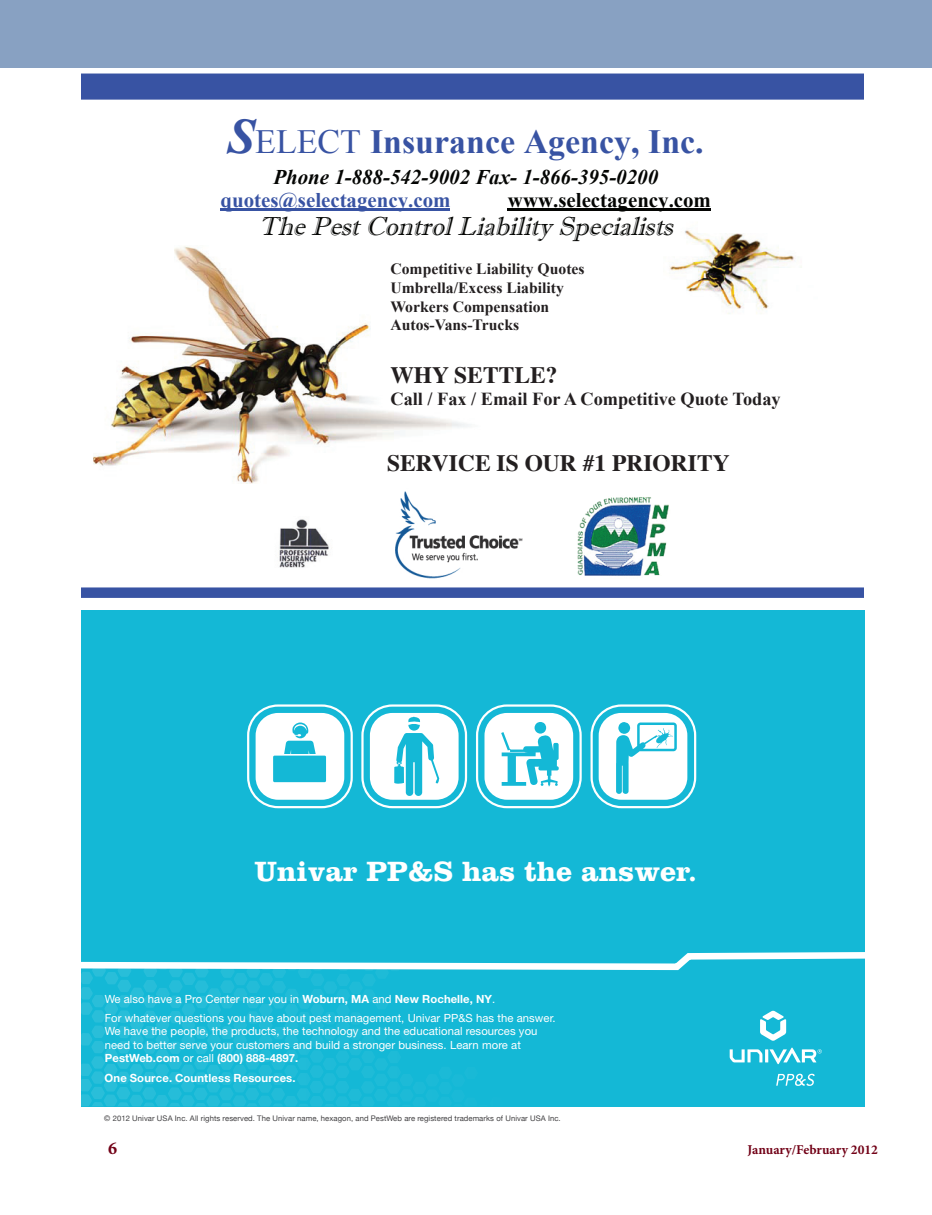
<style>
.page{position:relative;width:932px;height:1215px;background:#fff}
.page>*{position:absolute;margin:0;border:0;box-sizing:border-box;transform-origin:0 0}
.t1{font:700 33.9px "Times New Roman";color:#3853a3}
.t2{font:700 28.95px "Clarendon";color:#fff}
.t3{font:italic 26.1px "Imprint MT Shadow";color:#040503}
.t4{font:700 23.55px "Times";color:#231f20}
.t5{font:italic 700 20.85px "Times New Roman";color:#040503}
.t6{font:700 20.85px "Times New Roman";color:#3853a3}
.t7{font:700 20.85px "Times New Roman";color:#040503}
.t8{font:700 18.3px "Times New Roman";color:#231f20}
.t9{font:700 18px "Minion Pro";color:#720217}
.t10{font:700 15.6px/18.8px "Times New Roman";color:#231f20}
.t11{font:700 13.5px "Minion Pro";color:#720217}
.t12{font:11.25px/13.5px "Helvetica Neue LT Std";letter-spacing:.005em;color:#fff}
.t13{font:700 11.25px "Helvetica Neue LT Std";letter-spacing:.015em;color:#fff}
.t14{font:7.65px "Helvetica Neue";letter-spacing:.01em;color:#414042}
.s1{font-style:italic;font-size:49.65px}
.s2{font-weight:400}
.s3{font-weight:700}
</style>
<div class="page">
<div style="left:0;top:0;width:932px;height:68px;background:#88a1c2"></div>
<div style="left:81px;top:610px;width:783px;height:496px;background:#14b8d6"></div>
<svg style="left:81px;top:949px;width:784px;height:157px"></svg>
<div style="left:361px;top:704px;width:106px;height:104px;border:2px solid #fff;border-radius:30px"></div>
<div style="left:590px;top:704px;width:106px;height:104px;border:2px solid #fff;border-radius:30px"></div>
<div style="left:247px;top:704px;width:106px;height:104px;border:2px solid #fff;border-radius:30px"></div>
<svg style="left:255px;top:713px;width:89px;height:87px"></svg>
<svg style="left:370px;top:713px;width:88px;height:87px"></svg>
<div style="left:476px;top:704px;width:105px;height:104px;border:2px solid #fff;border-radius:30px"></div>
<svg style="left:484px;top:713px;width:89px;height:87px"></svg>
<svg style="left:598px;top:713px;width:89px;height:87px"></svg>
<img style="left:670px;top:230px;width:132px;height:84px">
<img style="left:94px;top:246px;width:376px;height:238px">
<hr style="left:220px;top:209px;width:230px;height:2px;background:#3853a3">
<hr style="left:507px;top:209px;width:204px;height:2px;background:#040503">
<img style="left:279px;top:519px;width:50px;height:49px">
<img style="left:395px;top:491px;width:128px;height:88px">
<img style="left:577px;top:497px;width:92px;height:79px">
<div style="left:81px;top:74px;width:782px;height:26px;background:#3853a3"></div>
<div style="left:81px;top:587px;width:782px;height:11px;background:#3853a3"></div>
<h1 class="t1" style="left:228px;top:118px;width:477px"><span class="s1">S</span><span class="s2">ELECT</span> Insurance Agency, Inc.</h1>
<h3 class="t5" style="left:273px;top:162px;width:386px">Phone 1-888-542-9002 Fax- 1-866-395-0200</h3>
<h3 class="t6" style="left:220px;top:186px;width:231px">quotes@selectagency.com</h3>
<h3 class="t7" style="left:508px;top:186px;width:204px">www.selectagency.com</h3>
<h3 class="t3" style="left:259px;top:211px;width:423px">ThePestControlLiabilitySpecialists</h3>
<h3 class="t10" style="left:390px;top:259px;width:196px">Competitive Liability Quotes<br>Umbrella/Excess Liability<br>Workers Compensation<br>Autos-Vans-Trucks</h3>
<h3 class="t4" style="left:390px;top:352px;width:168px">WHY SETTLE?</h3>
<h3 class="t8" style="left:390px;top:386px;width:391px">Call / Fax / Email For A Competitive Quote Today</h3>
<h3 class="t4" style="left:387px;top:441px;width:344px">SERVICE IS OUR #1 PRIORITY</h3>
<h2 class="t2" style="left:254px;top:854px;width:444px">Univar PP&amp;S has the answer.</h2>
<p class="t12" style="left:105px;top:989px;width:452px;line-height:18.8px">We also have a Pro Center near you in <span class="s3">Woburn, MA</span> and <span class="s3">New Rochelle, NY</span>.<br>For whatever questions you have about pest management, Univar PP&amp;S has the answer.</p>
<p class="t12" style="left:105px;top:1024px;width:434px">We have the people, the products, the technology and the educational resources you need to better serve your customers and build a stronger business. Learn more at<br><span class="s3">PestWeb.com</span> or call <span class="s3">(800) 888-4897.</span></p>
<p class="t13" style="left:104px;top:1071px;width:193px">One Source. Countless Resources.</p>
<p class="t14" style="left:104px;top:1114px;width:458px">© 2012 Univar USA Inc. All rights reserved. The Univar name, hexagon, and PestWeb are registered trademarks of Univar USA Inc.</p>
<h3 class="t9" style="left:108px;top:1136px;width:10px">6</h3>
<p class="t11" style="left:747px;top:1140px;width:132px">January/February 2012</p>
</div>
